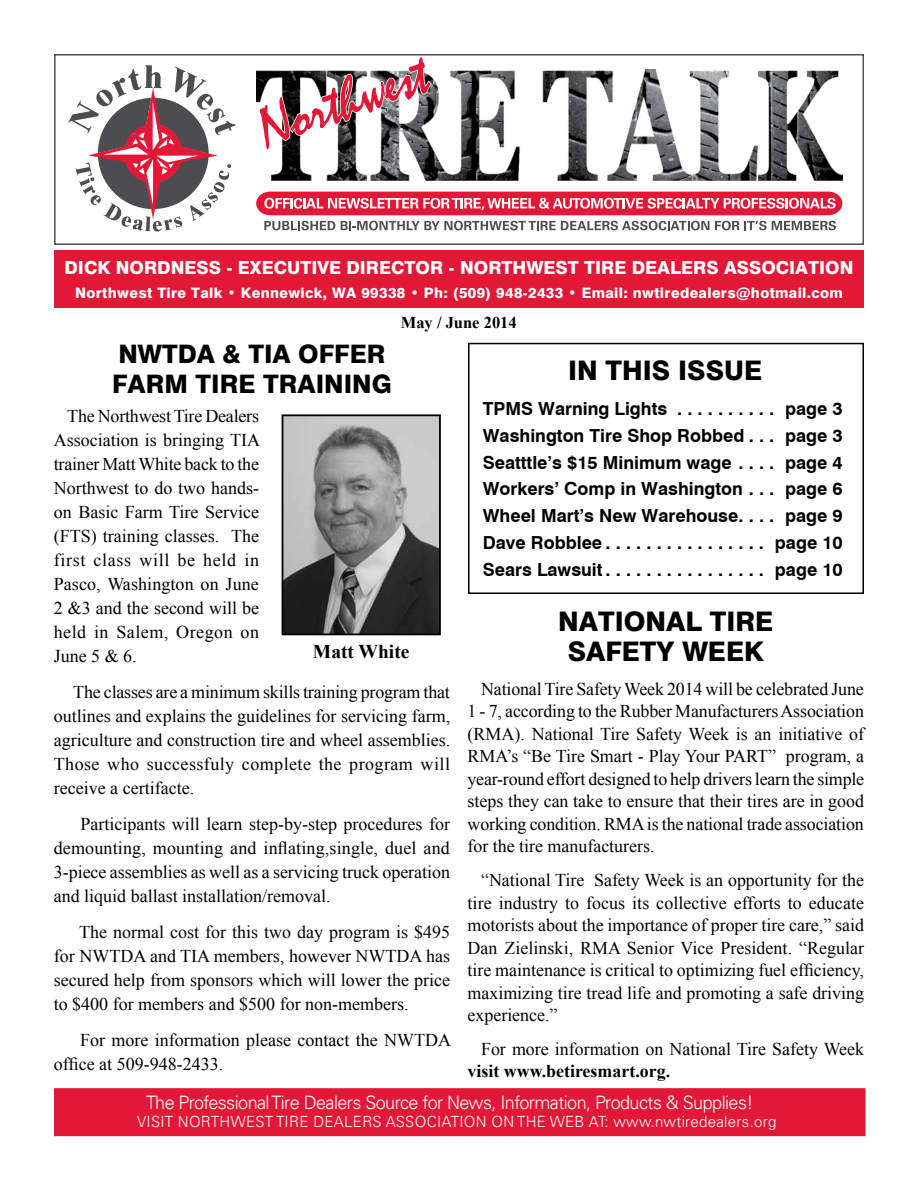
<style>
.page{position:relative;width:918px;height:1188px;background:#fff}
.page>*{position:absolute;margin:0;border:0;box-sizing:border-box;transform-origin:0 0}
.t1{font:800 27px/30px "Swiss 721 BT";color:#000}
.t2{font:800 25.5px "Swiss 721 BT";color:#000}
.t3{font:700 19.5px "Times New Roman";color:#000}
.t4{font:300 18.45px "Univers";letter-spacing:-.03em;color:#fff}
.t5{font:18px/24px "Times New Roman";color:#000;text-align:justify}
.t6{font:700 18px/26.8px "Swiss 721 BT";color:#000;text-align:justify}
.t7{font:800 18px "Swiss 721 BT";color:#fff}
.t8{font:700 18px "Times New Roman";color:#000}
.t9{font:700 16.5px "Times New Roman";color:#000}
.t10{font:300 15.3px "Univers";letter-spacing:.02em;color:#fff}
.t11{font:800 14.4px "Swiss 721 BT";letter-spacing:.025em;color:#fff}
</style>
<div class="page">
<div style="left:54px;top:250px;width:809px;height:58px;background:#e31837"></div>
<div style="left:54px;top:54px;width:810px;height:191px;border:2px solid #4d4d4f"></div>
<svg style="left:255px;top:54px;width:588px;height:176px"></svg>
<svg style="left:68px;top:65px;width:168px;height:167px"></svg>
<div style="left:54px;top:1088px;width:812px;height:48px;background:#e31837;border:2px solid #e31837"></div>
<div style="left:468px;top:343px;width:396px;height:251px;border:2px solid #000"></div>
<img style="left:285px;top:417px;width:153px;height:215px">
<div style="left:282px;top:414px;width:159px;height:221px;border:2px solid #000"></div>
<p class="t7" style="left:65px;top:256px;width:788px">DICK NORDN ESS - EXECUTIVE DIRECTOR - NORTHWEST TIRE DEALERS ASSOCIATION</p>
<p class="t11" style="left:75px;top:284px;width:769px">NORTHWEST TIRE TALK • KENNEWICK, WA 99338 • PH: (509) 948-2433 • EMAIL: NWTIREDEALERS@HOTMAIL.COM</p>
<p class="t9" style="left:401px;top:311px;width:117px">May / June 2014</p>
<h2 class="t2" style="left:118px;top:338px;width:146px">NWTDA &amp; TIA</h2>
<h2 class="t2" style="left:298px;top:338px;width:69px">OFFER</h2>
<h2 class="t2" style="left:112px;top:368px;width:100px">FAR M TIRE</h2>
<h2 class="t2" style="left:263px;top:368px;width:16px">TRAI</h2>
<h2 class="t2" style="left:324px;top:368px;width:69px">NING</h2>
<p class="t5" style="left:54px;top:404px;width:208px;text-indent:14px">The Northwest Tire Dealers Association is bringing TIA trainer Matt White back to the Northwest to do two hands&shy;on Basic Farm Tire Service (FTS) training classes. The first class will be held in Pasco, Washington on June 2 &amp;3 and the second will be held in Salem, Oregon on June 5 &amp; 6.</p>
<p class="t5" style="left:54px;top:680px;width:398px;text-indent:20px">The classes are a minimum skills training program that outlines and explains the guidelines for servicing farm, agriculture and construction tire and wheel assemblies.<br>Those who successfuly complete the program will receive a certifacte.</p>
<p class="t5" style="left:54px;top:812px;width:398px;text-indent:27px">Participants will learn step-by-step procedures for demounting, mounting and inflating,single, duel and 3-piece assemblies as well as a servicing truck operation and liquid ballast installation/removal.</p>
<p class="t5" style="left:54px;top:920px;width:398px;text-indent:25px">The normal cost for this two day program is $495 for NWTDA and TIA members, however NWTDA has secured help from sponsors which will lower the price to $400 for members and $500 for non-members.</p>
<p class="t5" style="left:54px;top:1028px;width:399px;text-indent:26px">For more information please contact the NWTDA office at 509-948-2433.</p>
<p class="t3" style="left:313px;top:638px;width:98px">Matt White</p>
<h1 class="t1" style="left:568px;top:355px;width:55px">IN THIS</h1>
<h1 class="t1" style="left:678px;top:355px;width:18px">ISSUE</h1>
<p class="t6" style="left:483px;top:395px;width:362px">TPMS Warning Lights . . . . . . . . . . page 3<br>Washington Tire Shop Robbed . . . page 3<br>Seatttle’s $15 Minimum wage . . . . page 4<br>Workers’ Comp in Washington . . . page 6<br>Wheel Mart’s New Warehouse . . . . page 9<br>Dave Robblee . . . . . . . . . . . . . . . . page 10<br>Sears Lawsuit . . . . . . . . . . . . . . . . page 10</p>
<h1 class="t1" style="left:558px;top:606px;width:39px">NATIO</h1>
<h1 class="t1" style="left:568px;top:606px;width:159px;text-indent:78px">NAL TIRE<br>SAFETY WEEK</h1>
<p class="t5" style="left:468px;top:677px;width:398px;line-height:22.5px;text-indent:14px">National Tire Safety Week 2014 will be celebrated June 1 - 7, according to the Rubber Manufacturers Association (RMA). National Tire Safety Week is an initiative of RMA’s “Be Tire Smart - Play Your PART” program, a year-round effort designed to help drivers learn the simple steps they can take to ensure that their tires are in good working condition. RMA is the national trade association for the tire manufacturers.</p>
<p class="t5" style="left:468px;top:869px;width:398px;line-height:22.5px;text-indent:14px">“National Tire Safety Week is an opportunity for the tire industry to focus its collective efforts to educate motorists about the importance of proper tire care,” said Dan Zielinski, RMA Senior Vice President. “Regular tire maintenance is critical to optimizing fuel efficiency, maximizing tire tread life and promoting a safe driving experience.”</p>
<p class="t5" style="left:481px;top:1037px;width:385px">For more information on National Tire Safety Week</p>
<p class="t8" style="left:468px;top:1059px;width:204px">visit www.betiresmart.org.</p>
<p class="t4" style="left:146px;top:1091px;width:609px">The Professional Tire Dealers Source for News, Information, Products &amp; Supplies!</p>
<p class="t10" style="left:137px;top:1113px;width:641px">VISIT NORTHWEST TIRE DEALERS ASSOCIATION ON THE WEB AT: www.nwtiredealers.org</p>
</div>
